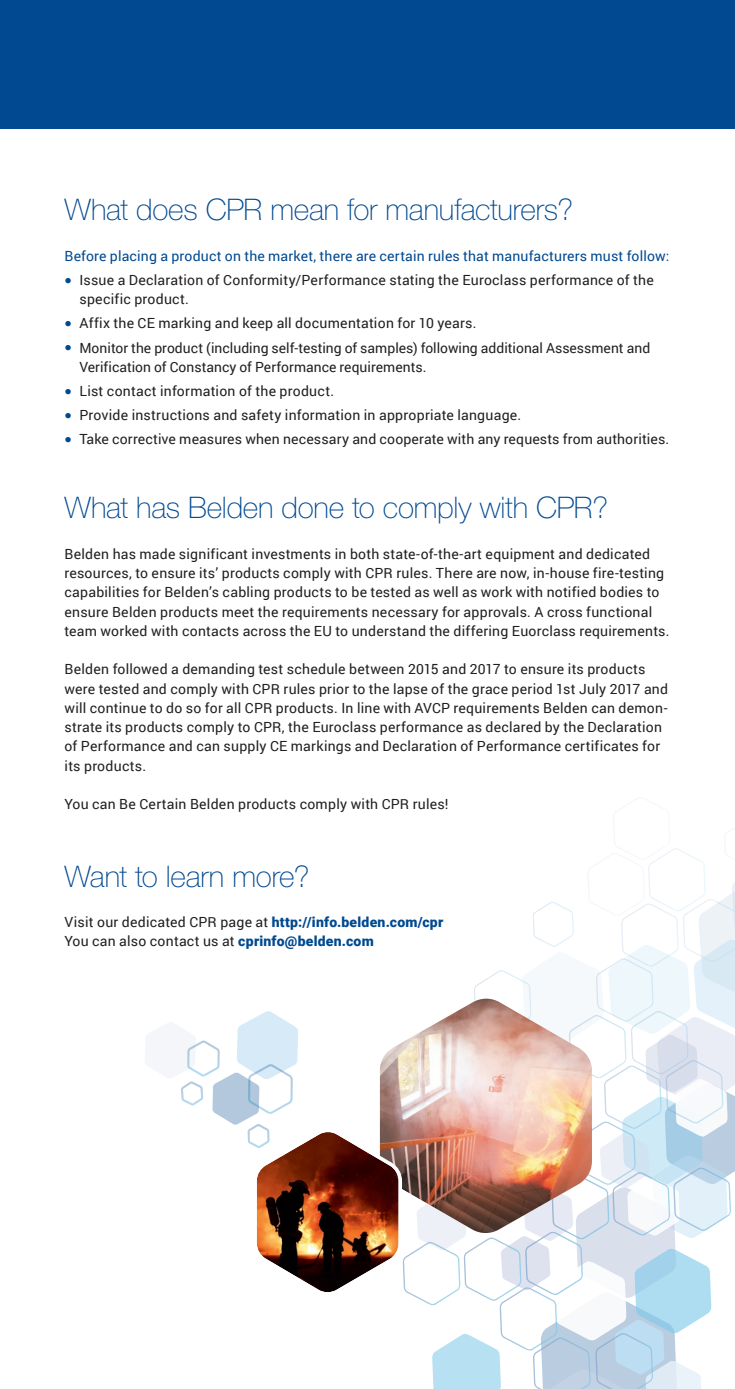
<style>
.page{position:relative;width:735px;height:1389px;background:#fff}
.page>*{position:absolute;margin:0;border:0;box-sizing:border-box;transform-origin:0 0}
.t1{font:100 29.75px "Helvetica Neue";letter-spacing:-.01em;color:#014990}
.t2{font:14px/19.2px "Roboto";letter-spacing:.015em;color:#231f20}
.t3{font:14px "Roboto";letter-spacing:.01em;color:#014990}
.s1{font-family:"Rotis Semi Sans";font-size:14.88px;color:#014990}
.s2{font-weight:900;color:#014990}
</style>
<div class="page">
<div style="left:0;top:0;width:734px;height:129px;background:#014990"></div>
<svg style="left:145px;top:797px;width:589px;height:592px"></svg>
<h1 class="t1" style="left:64px;top:193px;width:510px">What does CPR mean for manufacturers?</h1>
<p class="t3" style="left:64px;top:246px;width:606px">Before placing a product on the market, there are certain rules that manufacturers must follow:</p>
<p class="t2" style="left:79px;top:270px;width:575px;text-indent:-15px"><span class="s1">•</span> Issue a Declaration of Conformity/Performance stating the Euroclass performance of the specific product.</p>
<p class="t2" style="left:64px;top:313px;width:413px"><span class="s1">•</span> Affix the CE marking and keep all documentation for 10 years.</p>
<p class="t2" style="left:79px;top:337px;width:572px;text-indent:-15px"><span class="s1">•</span> Monitor the product (including self-testing of samples) following additional Assessment and<br>Verification of Constancy of Performance requirements.</p>
<p class="t2" style="left:64px;top:381px;width:271px"><span class="s1">•</span> List contact information of the product.</p>
<p class="t2" style="left:64px;top:405px;width:458px"><span class="s1">•</span> Provide instructions and safety information in appropriate language.</p>
<p class="t2" style="left:64px;top:429px;width:606px"><span class="s1">•</span> Take corrective measures when necessary and cooperate with any requests from authorities.</p>
<h1 class="t1" style="left:64px;top:490px;width:545px">What has Belden done to comply with CPR?</h1>
<p class="t2" style="left:64px;top:544px;width:606px">Belden has made significant investments in both state-of-the-art equipment and dedicated resources, to ensure its’ products comply with CPR rules. There are now, in-house fire-testing capabilities for Belden’s cabling products to be tested as well as work with notified bodies to ensure Belden products meet the requirements necessary for approvals. A cross functional team worked with contacts across the EU to understand the differing Euorclass requirements.</p>
<p class="t2" style="left:64px;top:659px;width:604px">Belden followed a demanding test schedule between 2015 and 2017 to ensure its products were tested and comply with CPR rules prior to the lapse of the grace period 1st July 2017 and will continue to do so for all CPR products. In line with AVCP requirements Belden can demon&shy;strate its products comply to CPR, the Euroclass performance as declared by the Declaration of Performance and can supply CE markings and Declaration of Performance certificates for its products.</p>
<p class="t2" style="left:64px;top:794px;width:385px">You can Be Certain Belden products comply with CPR rules!</p>
<h1 class="t1" style="left:64px;top:859px;width:246px">Want to learn more?</h1>
<p class="t2" style="left:64px;top:912px;width:380px">Visit our dedicated CPR page at <span class="s2">http://info.belden.com/cpr<br></span>You can also contact us at <span class="s2">cprinfo@belden.com</span></p>
</div>
